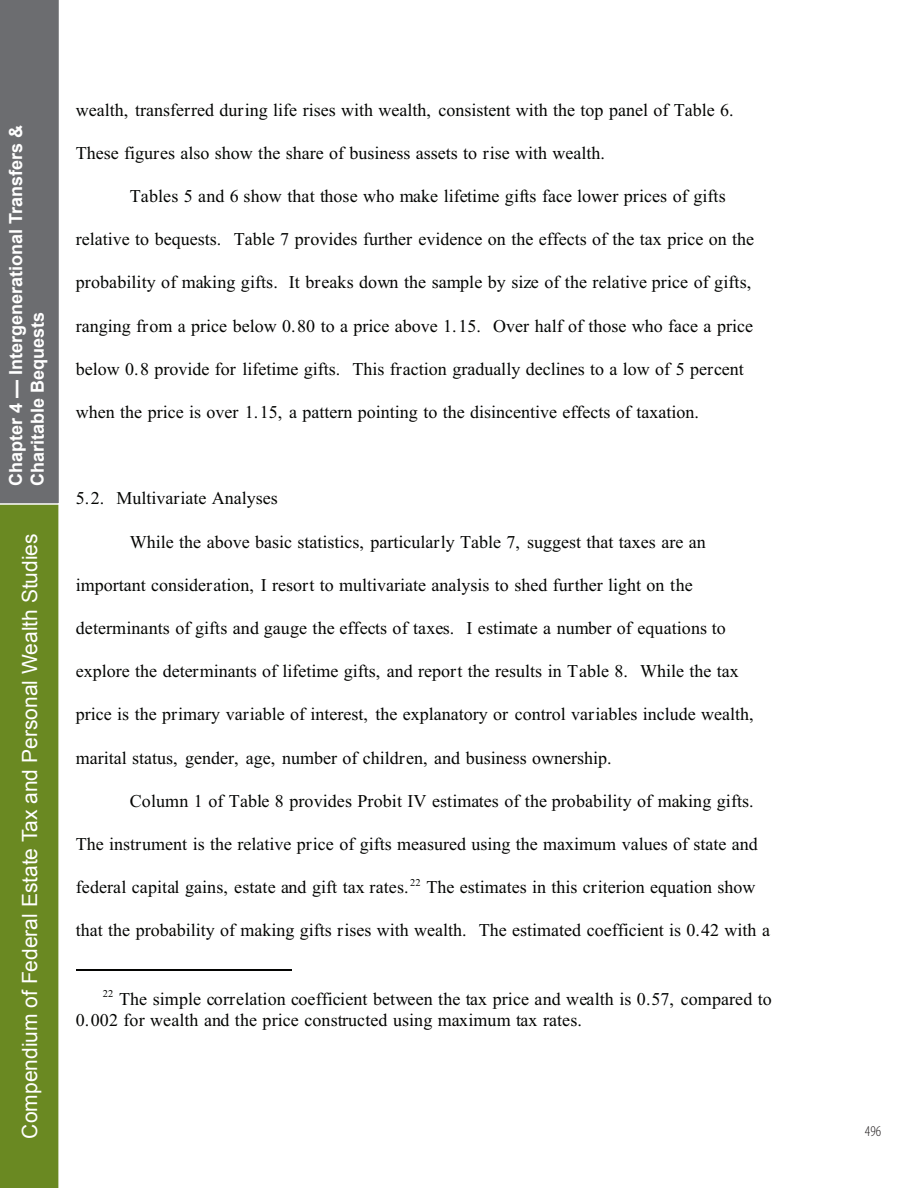
<style>
.page{position:relative;width:918px;height:1188px;background:#fff}
.page>*{position:absolute;margin:0;border:0;box-sizing:border-box;transform-origin:0 0}
.t1{font:21px "Arial";color:#fff}
.t2{font:18px/21.6px "Times New Roman";color:#040503}
.t3{font:700 18px/21.6px "Arial";color:#fff}
.t4{font:300 condensed 15px "Myriad Pro";color:#231f20}
</style>
<div class="page">
<svg style="left:0;top:0;width:59px;height:1188px;background:#6c7e44"></svg>
<hr style="left:76px;top:969px;width:216px;height:1px;background:#040503">
<p class="t3" style="left:6px;top:486px;width:363px;rotate:-90deg">Chapter 4 — Intergenerational Transfers &amp;<br>Charitable Bequests</p>
<p class="t1" style="left:16px;top:1138px;width:607px;rotate:-90deg">Compendium of Federal Estate Tax and Personal Wealth Studies</p>
<p class="t2" style="left:76px;top:100px;width:659px">wealth, transferred during life rises with wealth, consistent with the top panel of Table 6.</p>
<p class="t2" style="left:76px;top:144px;width:531px">These figures also show the share of business assets to rise with wealth.</p>
<p class="t2" style="left:130px;top:187px;width:597px">Tables 5 and 6 show that those who make lifetime gifts face lower prices of gifts</p>
<p class="t2" style="left:76px;top:230px;width:680px">relative to bequests. Table 7 provides further evidence on the effects of the tax price on the</p>
<p class="t2" style="left:76px;top:273px;width:677px">probability of making gifts. It breaks down the sample by size of the relative price of gifts,</p>
<p class="t2" style="left:76px;top:316px;width:679px">ranging from a price below 0.80 to a price above 1.15. Over half of those who face a price</p>
<p class="t2" style="left:76px;top:360px;width:670px">below 0.8 provide for lifetime gifts. This fraction gradually declines to a low of 5 percent</p>
<p class="t2" style="left:76px;top:403px;width:624px">when the price is over 1.15, a pattern pointing to the disincentive effects of taxation.</p>
<p class="t2" style="left:76px;top:489px;width:203px">5.2. Multivariate Analyses</p>
<p class="t2" style="left:130px;top:532px;width:577px">While the above basic statistics, particularly Table 7, suggest that taxes are an</p>
<p class="t2" style="left:76px;top:576px;width:618px">important consideration, I resort to multivariate analysis to shed further light on the</p>
<p class="t2" style="left:76px;top:619px;width:652px">determinants of gifts and gauge the effects of taxes. I estimate a number of equations to</p>
<p class="t2" style="left:76px;top:662px;width:665px">explore the determinants of lifetime gifts, and report the results in Table 8. While the tax</p>
<p class="t2" style="left:76px;top:705px;width:679px">price is the primary variable of interest, the explanatory or control variables include wealth,</p>
<p class="t2" style="left:76px;top:748px;width:537px">marital status, gender, age, number of children, and business ownership.</p>
<p class="t2" style="left:130px;top:792px;width:625px">Column 1 of Table 8 provides Probit IV estimates of the probability of making gifts.</p>
<p class="t2" style="left:76px;top:835px;width:684px">The instrument is the relative price of gifts measured using the maximum values of state and</p>
<p class="t2" style="left:76px;top:878px;width:681px">federal capital gains, estate and gift tax rates. <sup>22</sup> The estimates in this criterion equation show</p>
<p class="t2" style="left:76px;top:921px;width:696px">that the probability of making gifts rises with wealth. The estimated coefficient is 0.42 with a</p>
<p class="t2" style="left:76px;top:990px;width:698px;text-indent:27px"><sup>22</sup> The simple correlation coefficient between the tax price and wealth is 0.57, compared to<br>0.002 for wealth and the price constructed using maximum tax rates.</p>
<p class="t4" style="left:865px;top:1122px;width:18px">496</p>
</div>
